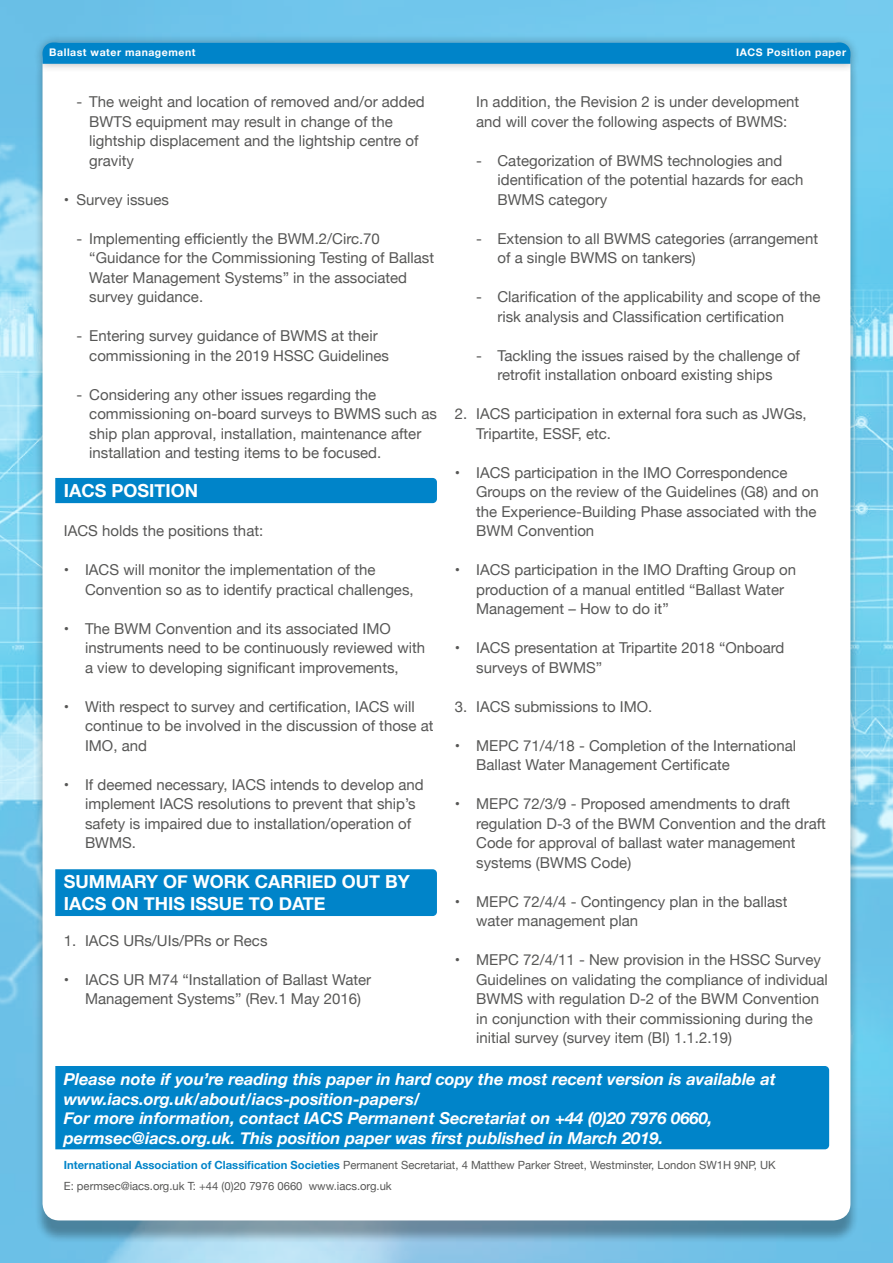
<style>
.page{position:relative;width:893px;height:1263px;background:#fff}
.page>*{position:absolute;margin:0;border:0;box-sizing:border-box;transform-origin:0 0}
.t1{font:700 18px/21.6px "Helvetica Neue";color:#fff}
.t2{font:italic 700 16.5px/19.5px "Helvetica Neue";color:#fff}
.t3{font:15px/19.5px "Helvetica Neue";color:#575756}
.t4{font:11.25px/21px "Helvetica Neue";color:#575756}
.t5{font:700 10.5px "Helvetica Neue";letter-spacing:.05em;color:#fff}
.s1{font-weight:700;color:#0084c9}
</style>
<div class="page">
<img style="left:0;top:0;width:893px;height:1263px">
<div style="left:34px;top:49px;width:825px;height:1195px;background:#000;opacity:.32"></div>
<div style="left:43px;top:43px;width:807px;height:1177px;background:#fff;border-radius:17px"></div>
<div style="left:34px;top:34px;width:826px;height:39px;background:#000;opacity:.3"></div>
<div style="left:43px;top:43px;width:807px;height:21px;background:#0084c9"></div>
<div style="left:55px;top:478px;width:382px;height:25px;background:#0084c9"></div>
<div style="left:55px;top:869px;width:382px;height:47px;background:#0084c9"></div>
<div style="left:55px;top:1066px;width:774px;height:83px;background:#0084c9"></div>
<p class="t5" style="left:49px;top:44px;width:148px">Ballast water management</p>
<p class="t5" style="left:736px;top:44px;width:111px">IACS Position paper</p>
<p class="t3" style="left:89px;top:93px;width:337px;text-indent:-13px">- The weight and location of removed and/or added BWTS equipment may result in change of the lightship displacement and the lightship centre of gravity</p>
<p class="t3" style="left:64px;top:190px;width:107px">• Survey issues</p>
<p class="t3" style="left:89px;top:229px;width:346px;text-indent:-13px">- Implementing efficiently the BWM.2/Circ.70 “Guidance for the Commissioning Testing of Ballast Water Management Systems” in the associated survey guidance.</p>
<p class="t3" style="left:89px;top:327px;width:301px;text-indent:-13px">- Entering survey guidance of BWMS at their commissioning in the 2019 HSSC Guidelines</p>
<p class="t3" style="left:89px;top:385px;width:349px;text-indent:-13px">- Considering any other issues regarding the commissioning on-board surveys to BWMS such as ship plan approval, installation, maintenance after installation and testing items to be focused.</p>
<p class="t1" style="left:64px;top:480px;width:136px">IACS POSITION</p>
<p class="t3" style="left:64px;top:522px;width:201px">IACS holds the positions that:</p>
<p class="t3" style="left:85px;top:561px;width:330px;text-indent:-21px">• IACS will monitor the implementation of the<br>Convention so as to identify practical challenges,</p>
<p class="t3" style="left:85px;top:619px;width:342px;text-indent:-21px">• The BWM Convention and its associated IMO instruments need to be continuously reviewed with a view to developing significant improvements,</p>
<p class="t3" style="left:85px;top:697px;width:350px;text-indent:-21px">• With respect to survey and certification, IACS will continue to be involved in the discussion of those at<br>IMO, and</p>
<p class="t3" style="left:85px;top:775px;width:340px;text-indent:-21px">• If deemed necessary, IACS intends to develop and implement IACS resolutions to prevent that ship’s safety is impaired due to installation/operation of BWMS.</p>
<p class="t1" style="left:64px;top:872px;width:348px">SUMMARY OF WORK CARRIED OUT BY<br>IACS ON THIS ISSUE TO DATE</p>
<p class="t3" style="left:64px;top:931px;width:205px">1. IACS URs/UIs/PRs or Recs</p>
<p class="t3" style="left:85px;top:970px;width:288px;text-indent:-21px">• IACS UR M74 “Installation of Ballast Water<br>Management Systems” (Rev.1 May 2016)</p>
<p class="t3" style="left:476px;top:93px;width:324px">In addition, the Revision 2 is under development and will cover the following aspects of BWMS:</p>
<p class="t3" style="left:497px;top:151px;width:308px;text-indent:-21px">- Categorization of BWMS technologies and identification of the potential hazards for each<br>BWMS category</p>
<p class="t3" style="left:497px;top:229px;width:322px;text-indent:-21px">- Extension to all BWMS categories (arrangement of a single BWMS on tankers)</p>
<p class="t3" style="left:497px;top:288px;width:325px;text-indent:-21px">- Clarification of the applicability and scope of the risk analysis and Classification certification</p>
<p class="t3" style="left:476px;top:346px;width:325px;text-align:center">- Tackling the issues raised by the challenge of retrofit installation onboard existing ships</p>
<p class="t3" style="left:476px;top:405px;width:332px;text-indent:-21px">2. IACS participation in external fora such as JWGs,<br>Tripartite, ESSF, etc.</p>
<p class="t3" style="left:476px;top:463px;width:344px;text-indent:-21px">• IACS participation in the IMO Correspondence Groups on the review of the Guidelines (G8) and on the Experience-Building Phase associated with the BWM Convention</p>
<p class="t3" style="left:476px;top:561px;width:321px;text-indent:-21px">• IACS participation in the IMO Drafting Group on production of a manual entitled “Ballast Water<br>Management – How to do it”</p>
<p class="t3" style="left:476px;top:639px;width:310px;text-indent:-21px">• IACS presentation at Tripartite 2018 “Onboard surveys of BWMS”</p>
<p class="t3" style="left:455px;top:697px;width:199px">3. IACS submissions to IMO.</p>
<p class="t3" style="left:476px;top:736px;width:322px;text-indent:-21px">• MEPC 71/4/18 - Completion of the International<br>Ballast Water Management Certificate</p>
<p class="t3" style="left:476px;top:795px;width:351px;text-indent:-21px">• MEPC 72/3/9 - Proposed amendments to draft regulation D-3 of the BWM Convention and the draft Code for approval of ballast water management systems (BWMS Code)</p>
<p class="t3" style="left:476px;top:892px;width:313px;text-indent:-21px">• MEPC 72/4/4 - Contingency plan in the ballast water management plan</p>
<p class="t3" style="left:476px;top:951px;width:353px;text-indent:-21px">• MEPC 72/4/11 - New provision in the HSSC Survey Guidelines on validating the compliance of individual BWMS with regulation D-2 of the BWM Convention in conjunction with their commissioning during the initial survey (survey item (BI) 1.1.2.19)</p>
<p class="t2" style="left:64px;top:1070px;width:714px">Please note if you’re reading this paper in hard copy the most recent version is available at www.iacs.org.uk/about/iacs-position-papers/<br>For more information, contact IACS Permanent Secretariat on +44 (0)20 7976 0660, permsec@iacs.org.uk. This position paper was first published in March 2019.</p>
<p class="t4" style="left:64px;top:1155px;width:713px"><span class="s1">International Association of Classification Societies</span> Permanent Secretariat, 4 Matthew Parker Street, Westminster, London SW1H 9NP, UK<br>E: permsec@iacs.org.uk T: +44 (0)20 7976 0660 www.iacs.org.uk</p>
</div>
